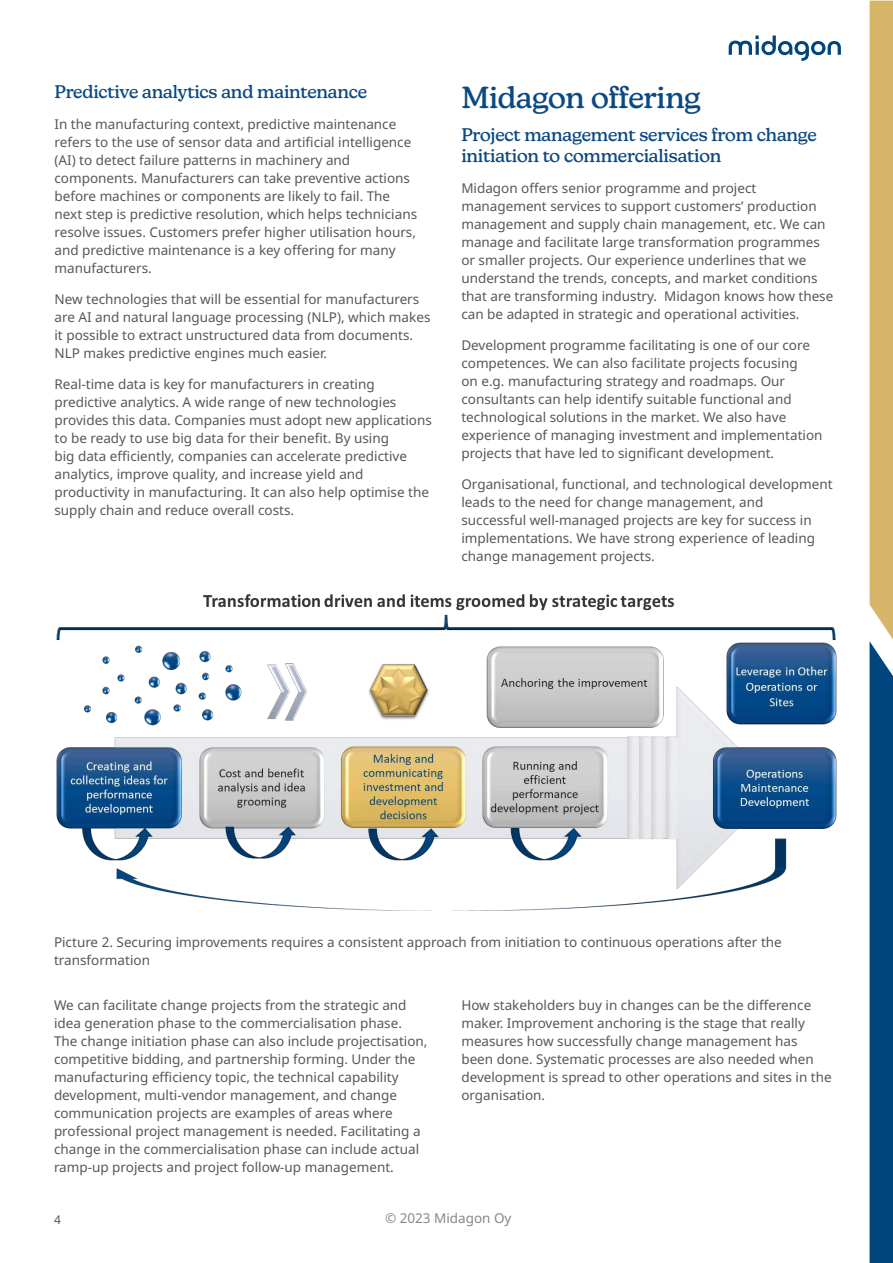
<style>
.page{position:relative;width:893px;height:1263px;background:#fff}
.page>*{position:absolute;margin:0;border:0;box-sizing:border-box;transform-origin:0 0}
.t1{font:500 30px "New Kansas";letter-spacing:-.01em;color:#0b4982}
.t2{font:500 18px/21px "New Kansas";letter-spacing:-.01em;color:#0b4982}
.t3{font:13.5px/18px "Noto Sans";color:#575756}
.t4{font:13.5px "Noto Sans";color:#878787}
.t5{font:12px "Noto Sans";color:#575756}
</style>
<div class="page">
<svg style="left:870px;top:1px;width:23px;height:1262px"></svg>
<svg style="left:729px;top:35px;width:112px;height:26px"></svg>
<img style="left:56px;top:594px;width:781px;height:317px">
<h2 class="t2" style="left:55px;top:81px;width:314px">Predictive analytics and maintenance</h2>
<p class="t3" style="left:55px;top:115px;width:364px">In the manufacturing context, predictive maintenance refers to the use of sensor data and artificial intelligence (AI) to detect failure patterns in machinery and components. Manufacturers can take preventive actions before machines or components are likely to fail. The next step is predictive resolution, which helps technicians resolve issues. Customers prefer higher utilisation hours, and predictive maintenance is a key offering for many manufacturers.</p>
<p class="t3" style="left:55px;top:290px;width:377px">New technologies that will be essential for manufacturers are AI and natural language processing (NLP), which makes it possible to extract unstructured data from documents.<br>NLP makes predictive engines much easier.</p>
<p class="t3" style="left:55px;top:375px;width:379px">Real-time data is key for manufacturers in creating predictive analytics. A wide range of new technologies provides this data. Companies must adopt new applications to be ready to use big data for their benefit. By using<br>big data efficiently, companies can accelerate predictive analytics, improve quality, and increase yield and productivity in manufacturing. It can also help optimise the supply chain and reduce overall costs.</p>
<h1 class="t1" style="left:461px;top:79px;width:241px">Midagon offering</h1>
<h2 class="t2" style="left:461px;top:124px;width:357px">Project management services from change initiation to commercialisation</h2>
<p class="t3" style="left:461px;top:180px;width:373px">Midagon offers senior programme and project management services to support customers’ production management and supply chain management, etc. We can manage and facilitate large transformation programmes or smaller projects. Our experience underlines that we understand the trends, concepts, and market conditions that are transforming industry. Midagon knows how these can be adapted in strategic and operational activities.</p>
<p class="t3" style="left:461px;top:336px;width:363px">Development programme facilitating is one of our core competences. We can also facilitate projects focusing<br>on e.g. manufacturing strategy and roadmaps. Our consultants can help identify suitable functional and technological solutions in the market. We also have experience of managing investment and implementation projects that have led to significant development.</p>
<p class="t3" style="left:461px;top:475px;width:373px">Organisational, functional, and technological development leads to the need for change management, and<br>successful well-managed projects are key for success in implementations. We have strong experience of leading change management projects.</p>
<p class="t3" style="left:54px;top:933px;width:729px">Picture 2. Securing improvements requires a consistent approach from initiation to continuous operations after the transformation</p>
<p class="t3" style="left:54px;top:996px;width:375px">We can facilitate change projects from the strategic and idea generation phase to the commercialisation phase.<br>The change initiation phase can also include projectisation, competitive bidding, and partnership forming. Under the manufacturing efficiency topic, the technical capability development, multi-vendor management, and change communication projects are examples of areas where professional project management is needed. Facilitating a change in the commercialisation phase can include actual ramp-up projects and project follow-up management.</p>
<p class="t3" style="left:461px;top:996px;width:372px">How stakeholders buy in changes can be the difference maker. Improvement anchoring is the stage that really measures how successfully change management has been done. Systematic processes are also needed when development is spread to other operations and sites in the organisation.</p>
<p class="t5" style="left:54px;top:1213px;width:8px">4</p>
<p class="t4" style="left:385px;top:1211px;width:128px">© 2023 Midagon Oy</p>
</div>
